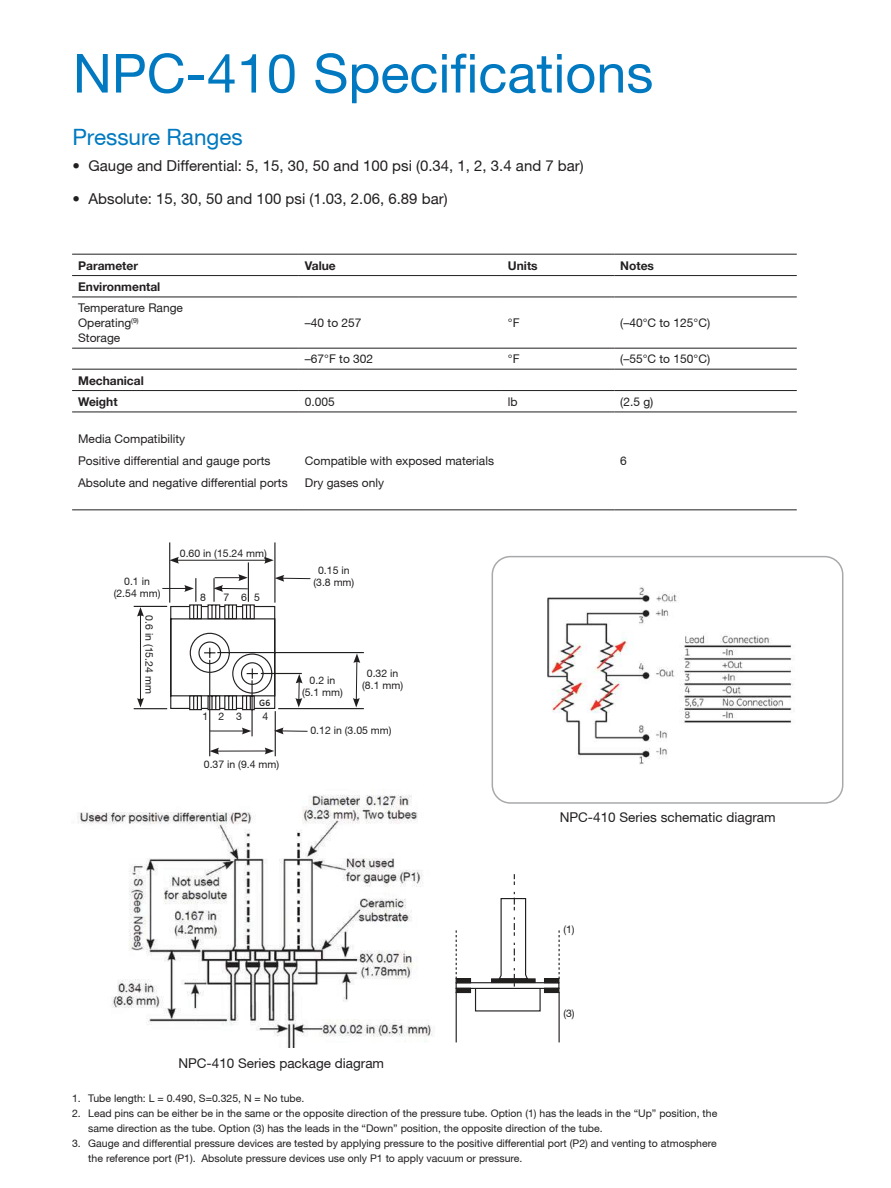
<style>
.page{position:relative;width:891px;height:1188px;background:#fff}
.page>*{position:absolute;margin:0;border:0;box-sizing:border-box;transform-origin:0 0}
.t1{font:54px "Helvetica Neue";color:#0079c1}
.t2{font:22.5px "Helvetica Neue";color:#0079c1}
.t3{font:15px "Helvetica Neue";color:#221f1f}
.t4{font:13.5px "Helvetica Neue";color:#221f1f}
.t5{font:12px/21.8px "Helvetica Neue";color:#221f1f}
.t6{font:700 12px/21.5px "Helvetica Neue";color:#221f1f}
.t7{font:10.5px/12px "Helvetica Neue";color:#221f1f;text-align:center}
.t8{font:700 9.3px "GE Inspira";color:#221f1f}
</style>
<div class="page">
<hr style="left:72px;top:254px;width:227px;height:1px;background:#221f1f">
<hr style="left:299px;top:254px;width:203px;height:1px;background:#221f1f">
<hr style="left:502px;top:254px;width:112px;height:1px;background:#221f1f">
<hr style="left:614px;top:254px;width:183px;height:1px;background:#221f1f">
<hr style="left:72px;top:275px;width:227px;height:1px;background:#221f1f">
<hr style="left:299px;top:275px;width:203px;height:1px;background:#221f1f">
<hr style="left:502px;top:275px;width:112px;height:1px;background:#221f1f">
<hr style="left:614px;top:275px;width:183px;height:1px;background:#221f1f">
<hr style="left:72px;top:297px;width:227px;height:1px;background:#221f1f">
<hr style="left:299px;top:297px;width:203px;height:1px;background:#221f1f">
<hr style="left:502px;top:297px;width:112px;height:1px;background:#221f1f">
<hr style="left:614px;top:297px;width:183px;height:1px;background:#221f1f">
<hr style="left:72px;top:348px;width:227px;height:1px;background:#221f1f">
<hr style="left:299px;top:348px;width:203px;height:1px;background:#221f1f">
<hr style="left:502px;top:348px;width:112px;height:1px;background:#221f1f">
<hr style="left:614px;top:348px;width:183px;height:1px;background:#221f1f">
<hr style="left:72px;top:369px;width:227px;height:1px;background:#221f1f">
<hr style="left:299px;top:369px;width:203px;height:1px;background:#221f1f">
<hr style="left:502px;top:369px;width:112px;height:1px;background:#221f1f">
<hr style="left:614px;top:369px;width:183px;height:1px;background:#221f1f">
<hr style="left:72px;top:390px;width:227px;height:1px;background:#221f1f">
<hr style="left:299px;top:390px;width:203px;height:1px;background:#221f1f">
<hr style="left:502px;top:390px;width:112px;height:1px;background:#221f1f">
<hr style="left:614px;top:390px;width:183px;height:1px;background:#221f1f">
<hr style="left:72px;top:412px;width:227px;height:1px;background:#221f1f">
<hr style="left:299px;top:412px;width:203px;height:1px;background:#221f1f">
<hr style="left:502px;top:412px;width:112px;height:1px;background:#221f1f">
<hr style="left:614px;top:412px;width:183px;height:1px;background:#221f1f">
<hr style="left:72px;top:509px;width:227px;height:1px;background:#221f1f">
<hr style="left:299px;top:509px;width:203px;height:1px;background:#221f1f">
<hr style="left:502px;top:509px;width:112px;height:1px;background:#221f1f">
<hr style="left:614px;top:509px;width:183px;height:1px;background:#221f1f">
<img style="left:547px;top:587px;width:248px;height:177px">
<div style="left:492px;top:556px;width:351px;height:248px;border:2px solid #a7a9ab;border-radius:18px"></div>
<svg style="left:133px;top:542px;width:378px;height:231px"></svg>
<svg style="left:189px;top:604px;width:66px;height:16px"></svg>
<hr style="left:177px;top:560px;width:90px;height:1px;background:#221f1f">
<svg style="left:169px;top:557px;width:10px;height:7px"></svg>
<svg style="left:264px;top:557px;width:10px;height:7px"></svg>
<svg style="left:162px;top:585px;width:32px;height:7px"></svg>
<svg style="left:214px;top:574px;width:34px;height:18px"></svg>
<svg style="left:275px;top:575px;width:35px;height:7px"></svg>
<svg style="left:274px;top:728px;width:34px;height:6px"></svg>
<hr style="left:140px;top:614px;width:1px;height:86px;background:#221f1f">
<svg style="left:137px;top:607px;width:7px;height:10px"></svg>
<svg style="left:137px;top:698px;width:7px;height:9px"></svg>
<hr style="left:217px;top:751px;width:50px;height:1px;background:#221f1f">
<svg style="left:265px;top:748px;width:9px;height:6px"></svg>
<svg style="left:295px;top:674px;width:8px;height:33px"></svg>
<svg style="left:353px;top:654px;width:7px;height:53px"></svg>
<svg style="left:189px;top:659px;width:66px;height:98px"></svg>
<img style="left:77px;top:795px;width:357px;height:252px">
<div style="left:456px;top:982px;width:103px;height:7px;background:#fff;border:1px solid #221f1f"></div>
<hr style="left:545px;top:979px;width:14px;height:4px;background:#221f1f">
<div style="left:544px;top:978px;width:15px;height:5px;border:1px solid #221f1f"></div>
<hr style="left:545px;top:988px;width:14px;height:4px;background:#221f1f">
<div style="left:544px;top:988px;width:15px;height:5px;border:1px solid #221f1f"></div>
<svg style="left:559px;top:930px;width:1px;height:49px"></svg>
<hr style="left:559px;top:992px;width:1px;height:50px;background:#221f1f">
<hr style="left:456px;top:992px;width:1px;height:50px;background:#221f1f">
<svg style="left:455px;top:874px;width:86px;height:138px"></svg>
<h1 class="t1" style="left:73px;top:54px;width:582px">NPC-410 Specifications</h1>
<h2 class="t2" style="left:72px;top:129px;width:172px">Pressure Ranges</h2>
<h3 class="t3" style="left:72px;top:160px;width:513px">• Gauge and Differential: 5, 15, 30, 50 and 100 psi (0.34, 1, 2, 3.4 and 7 bar)</h3>
<h3 class="t3" style="left:72px;top:193px;width:377px">• Absolute: 15, 30, 50 and 100 psi (1.03, 2.06, 6.89 bar)</h3>
<p class="t6" style="left:78px;top:256px;width:61px">Parameter</p>
<p class="t6" style="left:305px;top:256px;width:32px">Value</p>
<p class="t6" style="left:508px;top:256px;width:31px">Units</p>
<p class="t6" style="left:620px;top:256px;width:35px">Notes</p>
<p class="t6" style="left:78px;top:277px;width:84px">Environmental</p>
<p class="t5" style="left:78px;top:301px;width:106px;line-height:15px">Temperature Range<br>Operating<sup>(9)<br></sup>Storage</p>
<p class="t5" style="left:305px;top:312px;width:58px">–40 to 257</p>
<p class="t5" style="left:508px;top:313px;width:13px">°F</p>
<p class="t5" style="left:620px;top:312px;width:91px">(–40°C to 125°C)</p>
<p class="t5" style="left:305px;top:348px;width:70px">–67°F to 302</p>
<p class="t5" style="left:508px;top:349px;width:13px">°F</p>
<p class="t5" style="left:620px;top:349px;width:91px">(–55°C to 150°C)</p>
<p class="t6" style="left:78px;top:371px;width:67px">Mechanical<br>Weight</p>
<p class="t5" style="left:78px;top:429px;width:211px">Media Compatibility<br>Positive differential and gauge ports<br>Absolute and negative differential ports</p>
<p class="t5" style="left:305px;top:392px;width:32px">0.005</p>
<p class="t5" style="left:508px;top:392px;width:11px">lb</p>
<p class="t5" style="left:620px;top:390px;width:35px">(2.5 g)</p>
<p class="t5" style="left:305px;top:450px;width:191px">Compatible with exposed materials<br>Dry gases only</p>
<p class="t5" style="left:620px;top:450px;width:8px">6</p>
<p class="t7" style="left:180px;top:547px;width:88px">0.60 in (15.24 mm)</p>
<p class="t7" style="left:114px;top:576px;width:48px">0.1 in (2.54 mm)</p>
<p class="t7" style="left:313px;top:566px;width:42px">0.15 in (3.8 mm)</p>
<p class="t7" style="left:200px;top:591px;width:7px">8</p>
<p class="t7" style="left:224px;top:591px;width:38px">7 6 5</p>
<p class="t7" style="left:155px;top:615px;width:80px;rotate:90deg">0.6 in (15.24 mm</p>
<p class="t8" style="left:259px;top:697px;width:13px">G6</p>
<p class="t7" style="left:203px;top:710px;width:41px">1 2 3</p>
<p class="t7" style="left:262px;top:710px;width:7px">4</p>
<p class="t7" style="left:204px;top:758px;width:77px">0.37 in (9.4 mm)</p>
<p class="t7" style="left:302px;top:675px;width:42px">0.2 in (5.1 mm)</p>
<p class="t7" style="left:362px;top:667px;width:42px">0.32 in (8.1 mm)</p>
<p class="t7" style="left:310px;top:724px;width:83px">0.12 in (3.05 mm)</p>
<p class="t4" style="left:178px;top:1059px;width:207px">NPC-410 Series package diagram</p>
<p class="t4" style="left:560px;top:813px;width:218px">NPC-410 Series schematic diagram</p>
<p class="t7" style="left:563px;top:924px;width:13px">(1)</p>
<p class="t7" style="left:563px;top:1008px;width:13px">(3)</p>
<p class="t7" style="left:72px;top:1094px;width:234px">1. Tube length: L = 0.490, S=0.325, N = No tube.</p>
<p class="t7" style="left:88px;top:1106px;width:631px;line-height:15px;text-align:left;text-indent:-16px">2. Lead pins can be either be in the same or the opposite direction of the pressure tube. Option (1) has the leads in the “Up” position, the same direction as the tube. Option (3) has the leads in the “Down” position, the opposite direction of the tube.</p>
<p class="t7" style="left:88px;top:1137px;width:630px;line-height:15px;text-align:left;text-indent:-16px">3. Gauge and differential pressure devices are tested by applying pressure to the positive differential port (P2) and venting to atmosphere the reference port (P1). Absolute pressure devices use only P1 to apply vacuum or pressure.</p>
</div>
